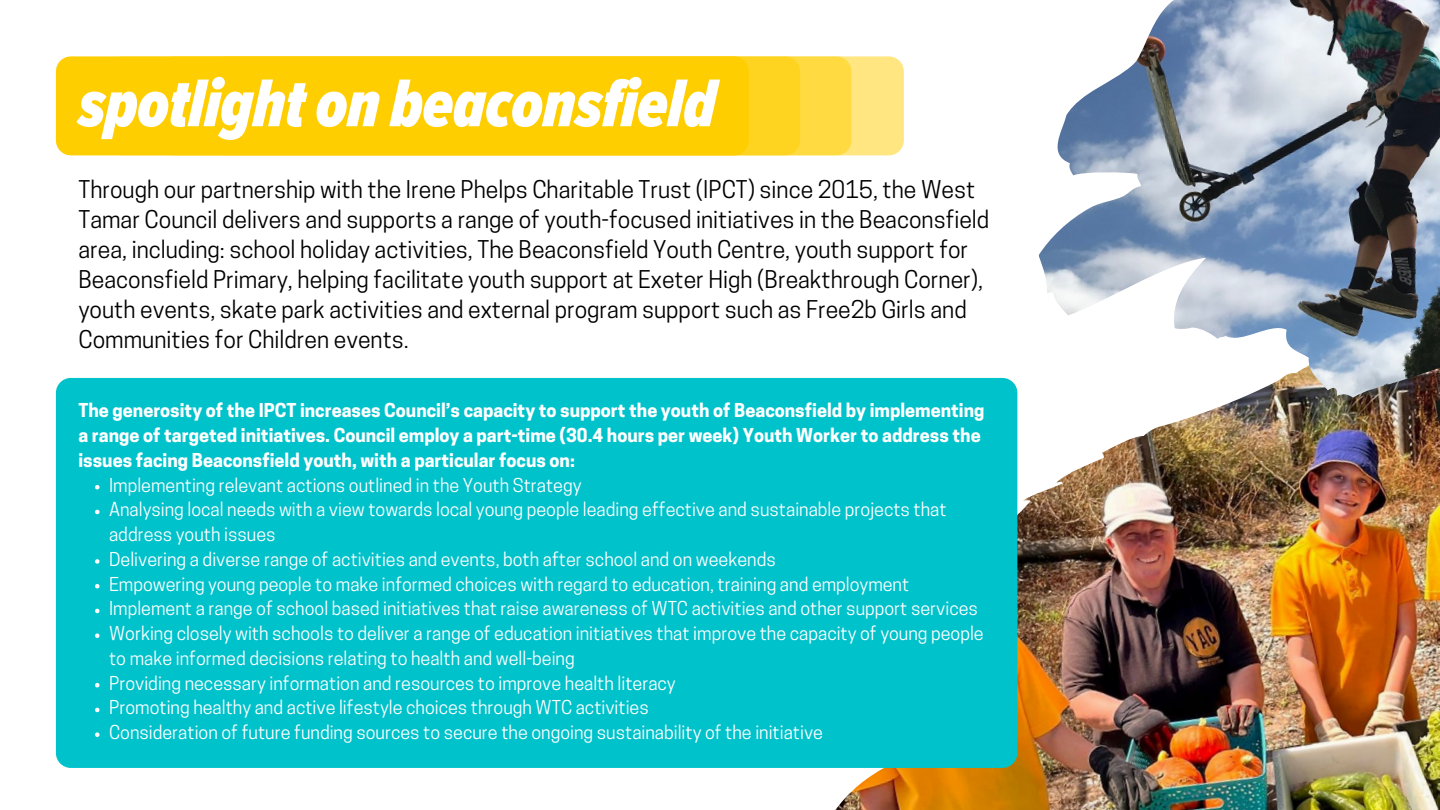
<style>
.page{position:relative;width:1440px;height:810px;background:#fff}
.page>*{position:absolute;margin:0;border:0;box-sizing:border-box;transform-origin:0 0}
.t1{font:italic 900 70px "Proxima Nova Ex Cn";color:#fff}
.t2{font:23px/30px "Cooper Hewitt";color:#000}
.t3{font:18px/24.8px "Cooper Hewitt";color:#fff}
.t4{font:700 18px/24.8px "Cooper Hewitt";color:#fff}
</style>
<div class="page">
<img style="left:831px;top:377px;width:609px;height:433px">
<img style="left:1038px;top:0;width:402px;height:425px">
<div style="left:56px;top:378px;width:961px;height:390px;background:#00c2cb;border-radius:15px"></div>
<div style="left:56px;top:56px;width:693px;height:99px;background:#ffce00;border-radius:15px"></div>
<svg style="left:211px;top:56px;width:693px;height:99px"></svg>
<svg style="left:95px;top:485px;width:5px;height:4px"></svg>
<svg style="left:95px;top:510px;width:5px;height:4px"></svg>
<svg style="left:95px;top:559px;width:5px;height:5px"></svg>
<svg style="left:95px;top:584px;width:5px;height:4px"></svg>
<svg style="left:95px;top:609px;width:5px;height:4px"></svg>
<svg style="left:95px;top:633px;width:5px;height:5px"></svg>
<svg style="left:95px;top:683px;width:5px;height:4px"></svg>
<svg style="left:95px;top:708px;width:5px;height:4px"></svg>
<svg style="left:95px;top:732px;width:5px;height:5px"></svg>
<h1 class="t1" style="left:79px;top:62px;width:639px">spotlight on beaconsfield</h1>
<p class="t2" style="left:79px;top:177px;width:912px">Through our partnership with the Irene Phelps Charitable Trust (IPCT) since 2015, the West Tamar Council delivers and supports a range of youth-focused initiatives in the Beaconsfield area, including: school holiday activities, The Beaconsfield Youth Centre, youth support for Beaconsfield Primary, helping facilitate youth support at Exeter High (Breakthrough Corner), youth events, skate park activities and external program support such as Free2b Girls and Communities for Children events.</p>
<p class="t4" style="left:79px;top:401px;width:907px">The generosity of the IPCT increases Council’s capacity to support the youth of Beaconsfield by implementing a range of targeted initiatives. Council employ a part-time (30.4 hours per week) Youth Worker to address the issues facing Beaconsfield youth, with a particular focus on:</p>
<p class="t3" style="left:109px;top:475px;width:876px">Implementing relevant actions outlined in the Youth Strategy<br>Analysing local needs with a view towards local young people leading effective and sustainable projects that address youth issues<br>Delivering a diverse range of activities and events, both after school and on weekends<br>Empowering young people to make informed choices with regard to education, training and employment Implement a range of school based initiatives that raise awareness of WTC activities and other support services Working closely with schools to deliver a range of education initiatives that improve the capacity of young people to make informed decisions relating to health and well-being<br>Providing necessary information and resources to improve health literacy<br>Promoting healthy and active lifestyle choices through WTC activities<br>Consideration of future funding sources to secure the ongoing sustainability of the initiative</p>
</div>
